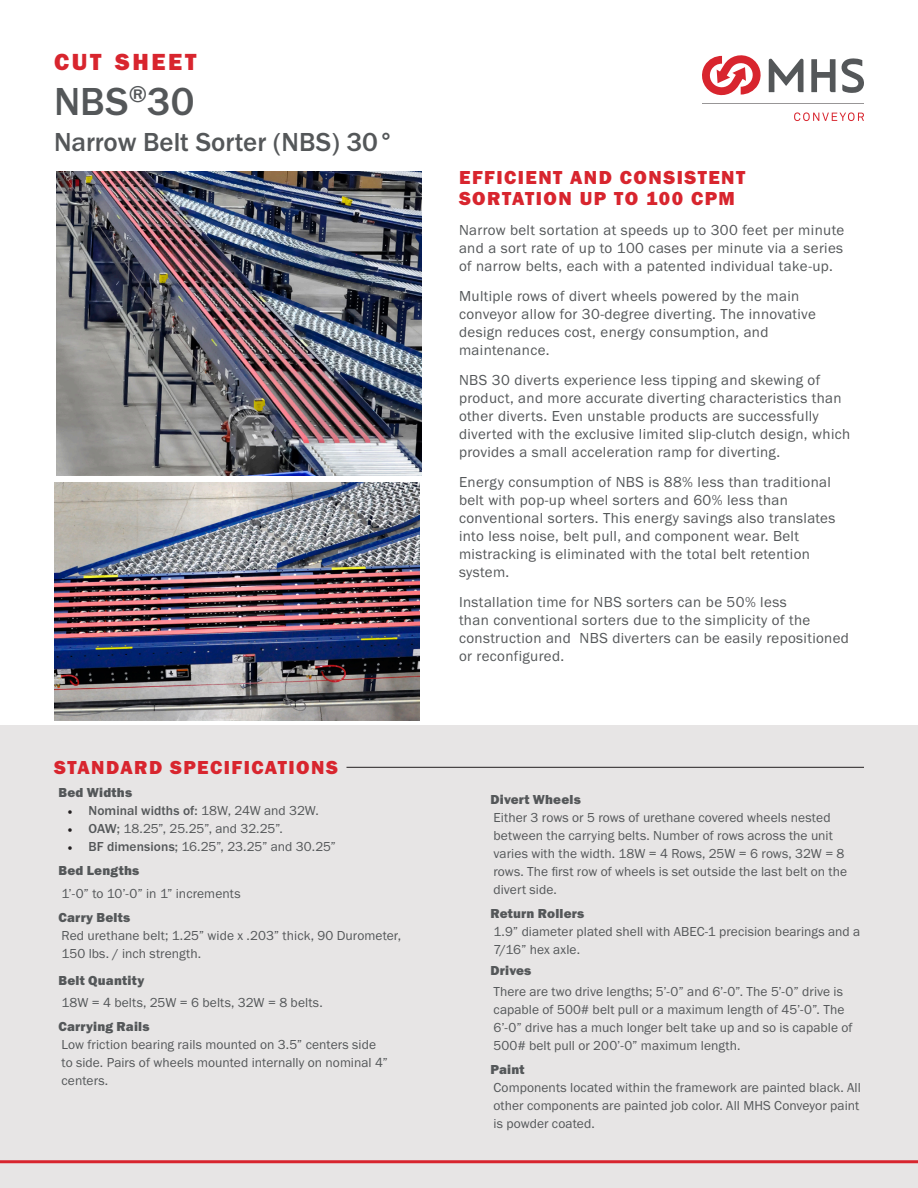
<style>
.page{position:relative;width:918px;height:1188px;background:#fff}
.page>*{position:absolute;margin:0;border:0;box-sizing:border-box;transform-origin:0 0}
.t1{font:500 40.5px "Franklin Gothic URW";color:#545759}
.t2{font:500 27px "Franklin Gothic URW";color:#545759}
.t3{font:24.15px "Franklin Gothic URW Hea";letter-spacing:.105em;color:#d8252e}
.t4{font:19.5px/21px "Franklin Gothic URW Hea";letter-spacing:.075em;color:#d8252e}
.t5{font:15px/18px "Franklin Gothic URW Boo";letter-spacing:.025em;color:#545759}
.t6{font:13.5px/18px "Franklin Gothic URW Boo";letter-spacing:.005em;color:#545759}
.t7{font:13.5px "Franklin Gothic URW Hea";letter-spacing:.015em;color:#545759}
.t8{font:500 13.5px "Franklin Gothic URW";letter-spacing:.005em;color:#545759}
.s1{font-family:"Minion Pro";font-weight:400;color:#231f20}
.s2{font-family:"Franklin Gothic URW Boo";font-weight:400}
.s3{font-family:"Minion Pro";color:#231f20}
.s4{font-family:"Franklin Gothic URW";font-weight:500}
</style>
<div class="page">
<img style="left:57px;top:171px;width:365px;height:304px">
<img style="left:54px;top:483px;width:365px;height:237px">
<div style="left:0;top:725px;width:918px;height:463px;background:#e7e5e5"></div>
<hr style="left:0;top:1160px;width:918px;height:3px;background:#d8252e">
<hr style="left:346px;top:767px;width:518px;height:1px;background:#231f20">
<hr style="left:702px;top:103px;width:162px;height:1px;background:#989697">
<svg style="left:702px;top:55px;width:59px;height:41px"></svg>
<svg style="left:769px;top:58px;width:35px;height:34px"></svg>
<svg style="left:811px;top:58px;width:53px;height:35px"></svg>
<svg style="left:794px;top:112px;width:70px;height:9px"></svg>
<p class="t3" style="left:54px;top:47px;width:144px">CUT SHEET</p>
<p class="t1" style="left:54px;top:77px;width:142px">NBS<sup>®</sup>30</p>
<p class="t2" style="left:54px;top:125px;width:341px">Narrow Belt Sorter (NBS) 30°</p>
<p class="t4" style="left:54px;top:756px;width:285px">STANDARD SPECIFICATIONS</p>
<p class="t7" style="left:58px;top:784px;width:75px">Bed Widths</p>
<p class="t8" style="left:68px;top:802px;width:253px"><span class="s1">•</span> Nominal widths of: <span class="s2">18W, 24W and 32W.</span></p>
<p class="t6" style="left:68px;top:819px;width:217px"><span class="s3">•</span> <span class="s4">OAW;</span> 18.25”, 25.25”, and 32.25”.</p>
<p class="t6" style="left:68px;top:837px;width:270px"><span class="s3">•</span> <span class="s4">BF dimensions;</span> 16.25”, 23.25” and 30.25”</p>
<p class="t7" style="left:58px;top:862px;width:82px">Bed Lengths</p>
<p class="t6" style="left:62px;top:884px;width:181px">1’-0” to 10’-0” in 1” increments</p>
<p class="t7" style="left:58px;top:908px;width:73px">Carry Belts</p>
<p class="t6" style="left:62px;top:926px;width:341px">Red urethane belt; 1.25” wide x .203” thick, 90 Durometer,<br>150 lbs. / inch strength.</p>
<p class="t7" style="left:58px;top:971px;width:87px">Belt Quantity</p>
<p class="t6" style="left:62px;top:993px;width:263px">18W = 4 belts, 25W = 6 belts, 32W = 8 belts.</p>
<p class="t7" style="left:58px;top:1018px;width:93px">Carrying Rails</p>
<p class="t6" style="left:62px;top:1035px;width:328px">Low friction bearing rails mounted on 3.5” centers side to side. Pairs of wheels mounted internally on nominal 4” centers.</p>
<p class="t4" style="left:459px;top:167px;width:288px">EFFICIENT AND CONSISTENT<br>SORTATION UP TO 100 CPM</p>
<p class="t5" style="left:459px;top:221px;width:387px;text-align:justify">Narrow belt sortation at speeds up to 300 feet per minute and a sort rate of up to 100 cases per minute via a series of narrow belts, each with a patented individual take-up.</p>
<p class="t5" style="left:459px;top:287px;width:359px">Multiple rows of divert wheels powered by the main conveyor allow for 30-degree diverting. The innovative design reduces cost, energy consumption, and maintenance.</p>
<p class="t5" style="left:459px;top:371px;width:393px">NBS 30 diverts experience less tipping and skewing of product, and more accurate diverting characteristics than other diverts. Even unstable products are successfully diverted with the exclusive limited slip-clutch design, which provides a small acceleration ramp for diverting.</p>
<p class="t5" style="left:459px;top:473px;width:378px">Energy consumption of NBS is 88% less than traditional belt with pop-up wheel sorters and 60% less than conventional sorters. This energy savings also translates into less noise, belt pull, and component wear. Belt mistracking is eliminated with the total belt retention system.</p>
<p class="t5" style="left:459px;top:593px;width:392px">Installation time for NBS sorters can be 50% less<br>than conventional sorters due to the simplicity of the construction and NBS diverters can be easily repositioned or reconfigured.</p>
<p class="t7" style="left:490px;top:791px;width:92px">Divert Wheels</p>
<p class="t6" style="left:494px;top:808px;width:355px">Either 3 rows or 5 rows of urethane covered wheels nested between the carrying belts. Number of rows across the unit varies with the width. 18W = 4 Rows, 25W = 6 rows, 32W = 8 rows. The first row of wheels is set outside the last belt on the divert side.</p>
<p class="t7" style="left:490px;top:905px;width:95px">Return Rollers</p>
<p class="t6" style="left:494px;top:922px;width:368px">1.9” diameter plated shell with ABEC-1 precision bearings and a<br>7/16” hex axle.</p>
<p class="t7" style="left:490px;top:962px;width:42px">Drives</p>
<p class="t6" style="left:494px;top:982px;width:361px">There are two drive lengths; 5’-0” and 6’-0”. The 5’-0” drive is capable of 500# belt pull or a maximum length of 45’-0”. The 6’-0” drive has a much longer belt take up and so is capable of 500# belt pull or 200’-0” maximum length.</p>
<p class="t7" style="left:490px;top:1061px;width:36px">Paint</p>
<p class="t6" style="left:494px;top:1078px;width:369px;text-align:justify">Components located within the framework are painted black. All other components are painted job color. All MHS Conveyor paint is powder coated.</p>
</div>
